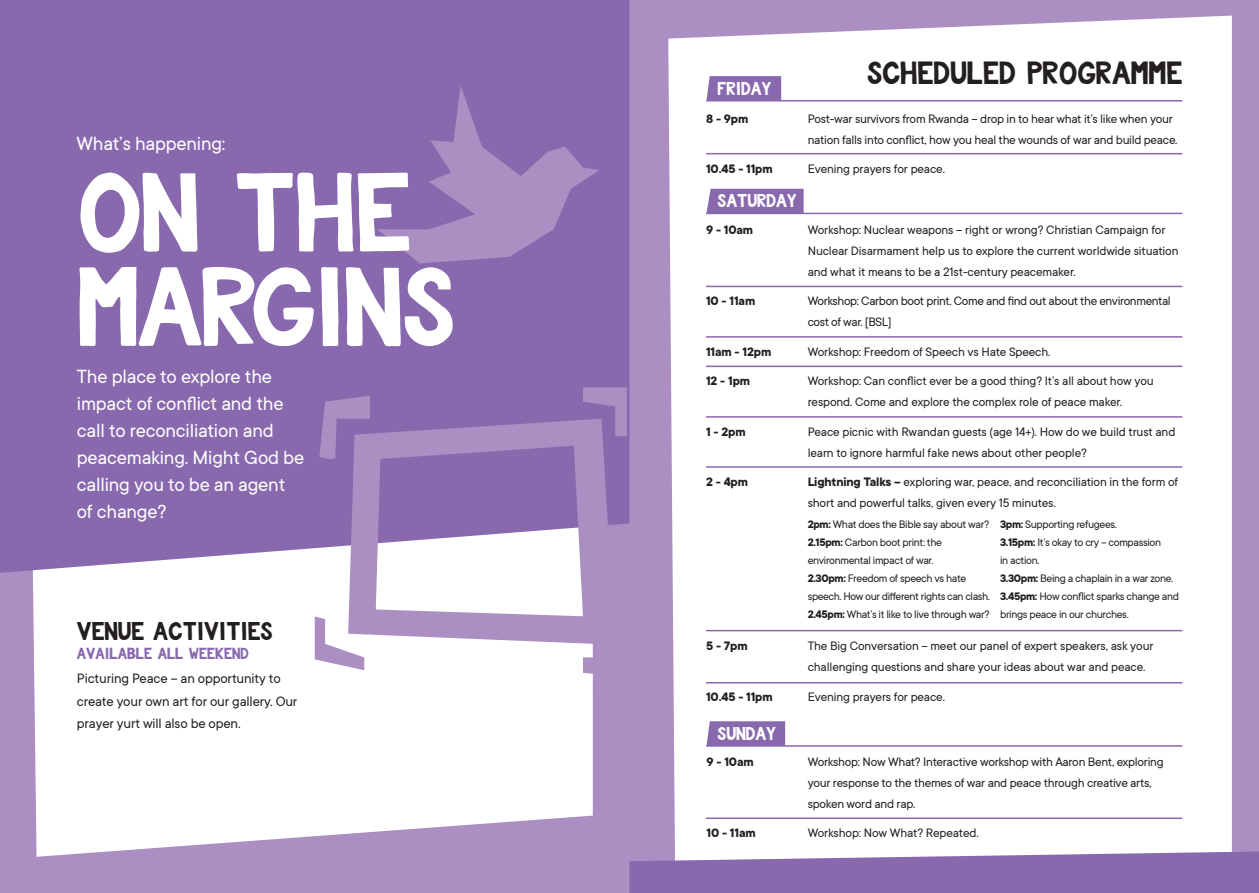
<style>
.page{position:relative;width:1259px;height:893px;background:#fff}
.page>*{position:absolute;margin:0;border:0;box-sizing:border-box;transform-origin:0 0}
.H1_Jumbo{font:105px/94.5px "Bluberry";letter-spacing:-.02em;color:#fff}
.t1{font:30px "Bluberry";color:#231f20}
.t2{font:24px "Bluberry";color:#231f20}
.Body_Copy_Large{font:21px/27px "TT Commons";letter-spacing:-.01em;color:#fff}
.t3{font:17.4px "Bluberry";color:#fff}
.Body_Copy{font:15px/22.5px "TT Commons";letter-spacing:-.01em;color:#231f20}
.t4{font:15px "Bluberry";color:#8969ae}
.Body_Copy_Programme{font:13.5px/21px "TT Commons";letter-spacing:-.01em;color:#231f20}
.Body_Copy_Programme-2{font:700 13.5px "TT Commons";letter-spacing:-.01em;color:#231f20}
.Body_Copy_Programme-3{font:13.5px/21px "TT Commons";letter-spacing:-.03em;color:#231f20}
.Body_Copy_Programme-4{font:12px/18px "TT Commons";letter-spacing:-.03em;color:#231f20}
.s1{font-weight:700}
</style>
<div class="page">
<div style="left:0;top:0;width:629px;height:893px;background:#ab8fc2"></div>
<svg style="left:33px;top:573px;width:560px;height:284px;background:#f7f5f9"></svg>
<div style="left:629px;top:0;width:630px;height:893px;background:#ab8fc2"></div>
<div style="left:668px;top:16px;width:563px;height:835px;background:#fff"></div>
<div style="left:706px;top:189px;width:97px;height:24px;background:#8969ae"></div>
<svg style="left:706px;top:76px;width:75px;height:24px;background:#8c6db0"></svg>
<svg style="left:706px;top:721px;width:79px;height:24px;background:#8d6eb1"></svg>
<hr style="left:706px;top:213px;width:476px;height:1px;background:#8969ae">
<hr style="left:706px;top:100px;width:476px;height:2px;background:#8969ae">
<hr style="left:706px;top:745px;width:476px;height:2px;background:#8969ae">
<hr style="left:706px;top:286px;width:476px;height:1px;background:#8969ae">
<hr style="left:706px;top:153px;width:476px;height:1px;background:#8969ae">
<hr style="left:706px;top:336px;width:476px;height:2px;background:#8969ae">
<hr style="left:706px;top:366px;width:476px;height:1px;background:#8969ae">
<hr style="left:706px;top:416px;width:476px;height:2px;background:#8969ae">
<hr style="left:706px;top:466px;width:476px;height:2px;background:#8969ae">
<hr style="left:706px;top:630px;width:476px;height:1px;background:#8969ae">
<hr style="left:706px;top:682px;width:476px;height:1px;background:#8969ae">
<hr style="left:706px;top:817px;width:476px;height:2px;background:#8969ae">
<div style="left:0;top:0;width:629px;height:573px;background:#8969ae"></div>
<svg style="left:629px;top:851px;width:630px;height:42px;background:#967ab7"></svg>
<svg style="left:348px;top:419px;width:267px;height:226px"></svg>
<svg style="left:319px;top:396px;width:51px;height:66px"></svg>
<svg style="left:583px;top:387px;width:44px;height:49px"></svg>
<svg style="left:315px;top:616px;width:49px;height:54px"></svg>
<svg style="left:583px;top:625px;width:32px;height:53px"></svg>
<svg style="left:377px;top:85px;width:222px;height:178px"></svg>
<p class="Body_Copy_Large" style="left:77px;top:129px;width:150px">What’s happening:</p>
<p class="H1_Jumbo" style="left:77px;top:167px;width:379px">ON THE<br>MARGINS</p>
<p class="Body_Copy_Large" style="left:77px;top:362px;width:229px">The place to explore the impact of conflict and the call to reconciliation and peacemaking. Might God be calling you to be an agent of change?</p>
<p class="t2" style="left:77px;top:616px;width:197px">VENUE ACTIVITIES</p>
<p class="t4" style="left:77px;top:644px;width:173px">AVAILABLE ALL WEEKEND</p>
<p class="Body_Copy" style="left:77px;top:667px;width:222px">Picturing Peace – an opportunity to create your own art for our gallery. Our prayer yurt will also be open.</p>
<h4 class="t3" style="left:717px;top:77px;width:55px">FRIDAY</h4>
<p class="Body_Copy_Programme-2" style="left:706px;top:110px;width:44px">8 - 9pm</p>
<p class="Body_Copy_Programme-2" style="left:706px;top:160px;width:68px">10.45 - 11pm</p>
<h4 class="t3" style="left:717px;top:189px;width:81px">SATURDAY</h4>
<p class="Body_Copy_Programme-2" style="left:706px;top:221px;width:49px">9 - 10am</p>
<p class="Body_Copy_Programme-2" style="left:706px;top:292px;width:51px">10 - 11am</p>
<p class="Body_Copy_Programme-2" style="left:706px;top:343px;width:67px">11am - 12pm</p>
<p class="Body_Copy_Programme-2" style="left:706px;top:372px;width:46px">12 - 1pm</p>
<p class="Body_Copy_Programme-2" style="left:706px;top:423px;width:41px">1 - 2pm</p>
<p class="Body_Copy_Programme-2" style="left:706px;top:473px;width:44px">2 - 4pm</p>
<p class="Body_Copy_Programme-2" style="left:706px;top:637px;width:43px">5 - 7pm</p>
<p class="Body_Copy_Programme-2" style="left:706px;top:688px;width:68px">10.45 - 11pm</p>
<h4 class="t3" style="left:717px;top:722px;width:60px">SUNDAY</h4>
<p class="Body_Copy_Programme-2" style="left:706px;top:753px;width:49px">9 - 10am</p>
<p class="Body_Copy_Programme-2" style="left:706px;top:824px;width:51px">10 - 11am</p>
<h2 class="t1" style="left:867px;top:54px;width:317px">SCHEDULED PROGRAMME</h2>
<p class="Body_Copy_Programme" style="left:807px;top:108px;width:371px">Post-war survivors from Rwanda – drop in to hear what it’s like when your nation falls into conflict, how you heal the wounds of war and build peace.</p>
<p class="Body_Copy_Programme" style="left:807px;top:158px;width:139px">Evening prayers for peace.</p>
<p class="Body_Copy_Programme" style="left:807px;top:219px;width:372px">Workshop: Nuclear weapons – right or wrong? Christian Campaign for<br>Nuclear Disarmament help us to explore the current worldwide situation and what it means to be a 21st-century peacemaker.</p>
<p class="Body_Copy_Programme-3" style="left:807px;top:290px;width:365px">Workshop: Carbon boot print. Come and find out about the environmental cost of war. [BSL]</p>
<p class="Body_Copy_Programme" style="left:807px;top:341px;width:244px">Workshop: Freedom of Speech vs Hate Speech.</p>
<p class="Body_Copy_Programme" style="left:807px;top:370px;width:348px">Workshop: Can conflict ever be a good thing? It’s all about how you respond. Come and explore the complex role of peace maker.</p>
<p class="Body_Copy_Programme" style="left:807px;top:421px;width:369px">Peace picnic with Rwandan guests (age 14+). How do we build trust and learn to ignore harmful fake news about other people?</p>
<p class="Body_Copy_Programme" style="left:807px;top:471px;width:372px"><span class="s1">Lightning Talks –</span> exploring war, peace, and reconciliation in the form of short and powerful talks, given every 15 minutes.</p>
<p class="Body_Copy_Programme-4" style="left:807px;top:515px;width:184px"><span class="s1">2pm:</span> What does the Bible say about war?<br><span class="s1">2.15pm:</span> Carbon boot print: the environmental impact of war.<br><span class="s1">2.30pm:</span> Freedom of speech vs hate speech. How our different rights can clash.<br><span class="s1">2.45pm:</span> What’s it like to live through war?</p>
<p class="Body_Copy_Programme-4" style="left:1000px;top:515px;width:180px"><span class="s1">3pm:</span> Supporting refugees.<br><span class="s1">3.15pm:</span> It’s okay to cry – compassion<br>in action.<br><span class="s1">3.30pm:</span> Being a chaplain in a war zone.<br><span class="s1">3.45pm:</span> How conflict sparks change and brings peace in our churches.</p>
<p class="Body_Copy_Programme" style="left:807px;top:635px;width:347px">The Big Conversation – meet our panel of expert speakers, ask your challenging questions and share your ideas about war and peace.</p>
<p class="Body_Copy_Programme" style="left:807px;top:686px;width:139px">Evening prayers for peace.</p>
<p class="Body_Copy_Programme" style="left:807px;top:751px;width:357px">Workshop: Now What? Interactive workshop with Aaron Bent, exploring your response to the themes of war and peace through creative arts, spoken word and rap.</p>
<p class="Body_Copy_Programme" style="left:807px;top:822px;width:172px">Workshop: Now What? Repeated.</p>
</div>
